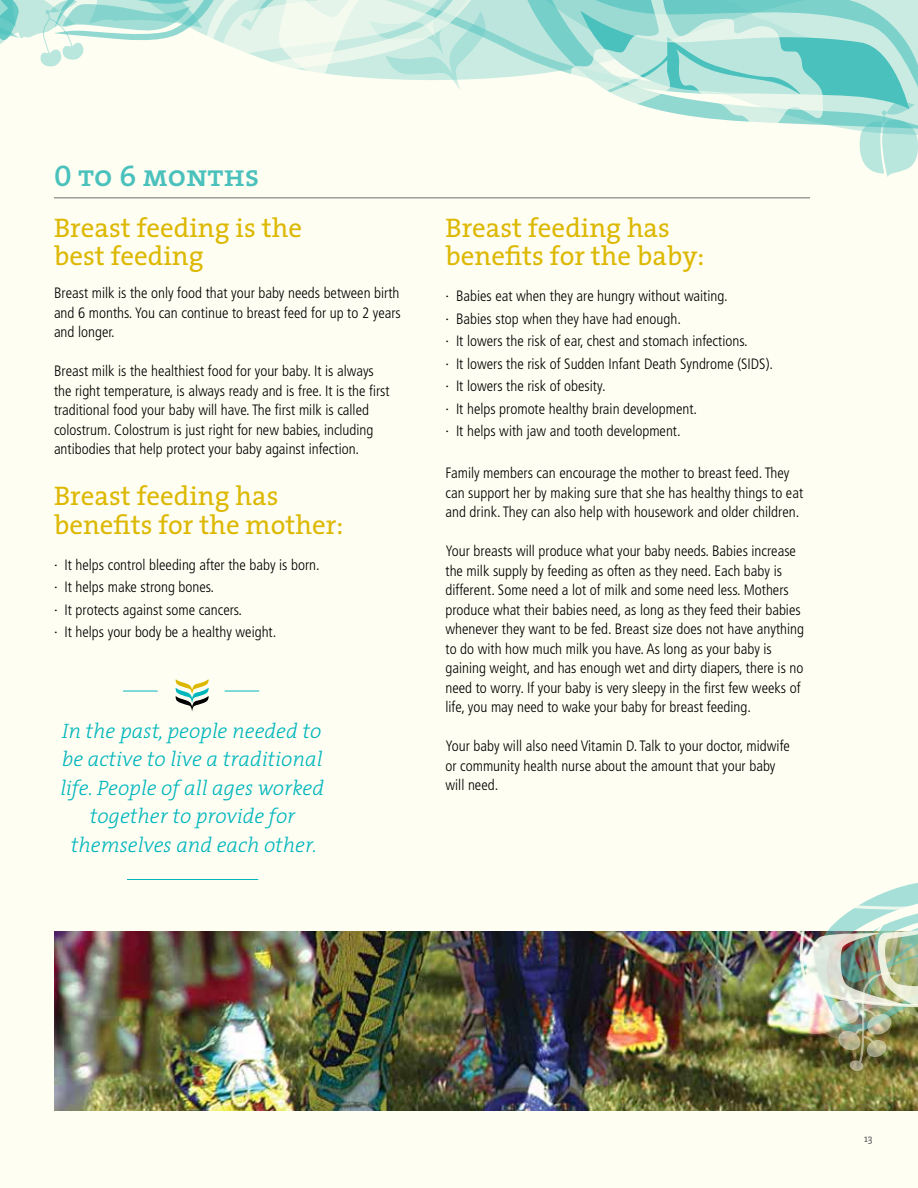
<style>
.page{position:relative;width:918px;height:1188px;background:#fffef2}
.page>*{position:absolute;margin:0;border:0;box-sizing:border-box;transform-origin:0 0}
.t1{font:30px "The Serif Semi Bold Caps";color:#4bc1bd}
.t2{font:27px/28.5px "The Serif";color:#ddb803}
.t3{font:italic 300 21px/28.5px "The Serif";color:#00b6bd;text-align:center}
.t4{font:300 condensed 15px/19.5px "Frutiger";color:#000}
.t5{font:10.5px "The Serif";color:#636466}
</style>
<div class="page">
<img style="left:54px;top:932px;width:864px;height:178px">
<hr style="left:54px;top:197px;width:756px;height:1px;background:#6d6e71">
<img style="left:789px;top:883px;width:129px;height:189px">
<svg style="left:445px;top:197px;width:365px;height:2px"></svg>
<svg style="left:0;top:0;width:918px;height:177px"></svg>
<hr style="left:127px;top:879px;width:131px;height:1px;background:#00b6bd">
<hr style="left:225px;top:691px;width:34px;height:1px;background:#00b6bd">
<hr style="left:123px;top:691px;width:35px;height:1px;background:#00b6bd">
<svg style="left:176px;top:679px;width:33px;height:32px"></svg>
<h1 class="t1" style="left:54px;top:151px;width:207px">0 to 6 months</h1>
<h2 class="t2" style="left:54px;top:213px;width:250px">Breast feeding is the best feeding</h2>
<p class="t4" style="left:54px;top:284px;width:348px;text-align:justify">Breast milk is the only food that your baby needs between birth and 6 months. You can continue to breast feed for up to 2 years and longer.</p>
<p class="t4" style="left:54px;top:362px;width:337px">Breast milk is the healthiest food for your baby. It is always the right temperature, is always ready and is free. It is the first traditional food your baby will have. The first milk is called colostrum. Colostrum is just right for new babies, including antibodies that help protect your baby against infection.</p>
<h2 class="t2" style="left:54px;top:481px;width:291px">Breast feeding has benefits for the mother:</h2>
<p class="t4" style="left:54px;top:554px;width:267px;line-height:22.5px">· It helps control bleeding after the baby is born. · It helps make strong bones.<br>· It protects against some cancers.<br>· It helps your body be a healthy weight.</p>
<h3 class="t3" style="left:60px;top:716px;width:265px">In the past, people needed to be active to live a traditional life. People of all ages worked together to provide for themselves and each other.</h3>
<h2 class="t2" style="left:446px;top:212px;width:260px">Breast feeding has benefits for the baby:</h2>
<p class="t4" style="left:446px;top:285px;width:329px;line-height:22.5px">· Babies eat when they are hungry without waiting.<br>· Babies stop when they have had enough.<br>· It lowers the risk of ear, chest and stomach infections.<br>· It lowers the risk of Sudden Infant Death Syndrome (SIDS). · It lowers the risk of obesity.<br>· It helps promote healthy brain development.<br>· It helps with jaw and tooth development.</p>
<p class="t4" style="left:446px;top:463px;width:359px">Family members can encourage the mother to breast feed. They can support her by making sure that she has healthy things to eat and drink. They can also help with housework and older children.</p>
<p class="t4" style="left:446px;top:541px;width:360px">Your breasts will produce what your baby needs. Babies increase the milk supply by feeding as often as they need. Each baby is different. Some need a lot of milk and some need less. Mothers produce what their babies need, as long as they feed their babies whenever they want to be fed. Breast size does not have anything to do with how much milk you have. As long as your baby is gaining weight, and has enough wet and dirty diapers, there is no need to worry. If your baby is very sleepy in the first few weeks of life, you may need to wake your baby for breast feeding.</p>
<p class="t4" style="left:446px;top:736px;width:346px">Your baby will also need Vitamin D. Talk to your doctor, midwife or community health nurse about the amount that your baby will need.</p>
<p class="t5" style="left:864px;top:1129px;width:10px">13</p>
</div>
